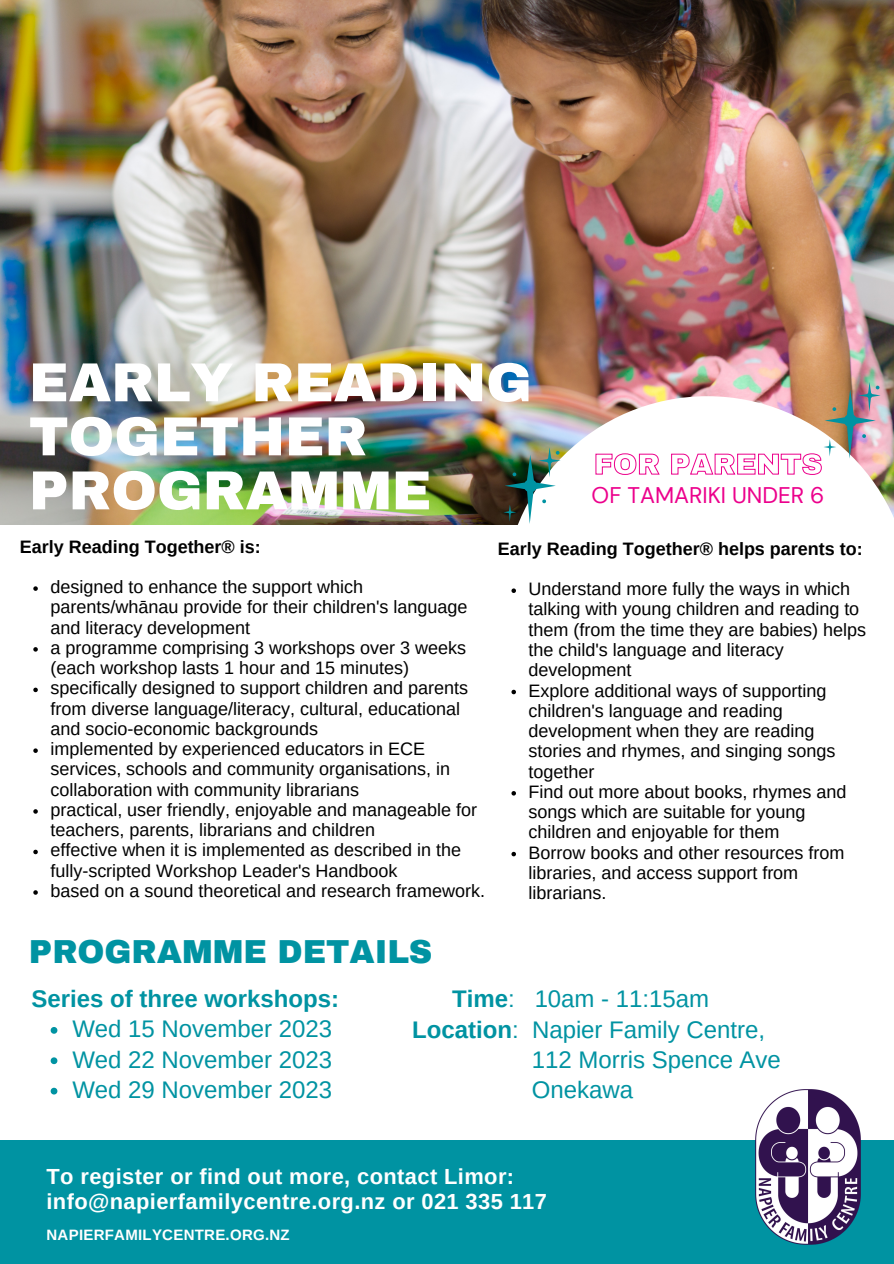
<style>
.page{position:relative;width:894px;height:1264px;background:#fff}
.page>*{position:absolute;margin:0;border:0;box-sizing:border-box;transform-origin:0 0}
.t1{font:900 55.05px/54px "Archivo";color:#fff}
.t2{font:900 32.55px "Archivo";color:#0093a2}
.t3{font:24px "Arimo";color:#0093a2}
.t4{font:700 24px "Arimo";color:#0093a2}
.t5{font:22.5px "DM Sans";color:#ec008c}
.t6{font:700 21.9px "Arimo";letter-spacing:.02em;color:#fff}
.t7{font:18px/20.2px "Arimo";color:#000}
.t8{font:700 18px "Arimo";color:#000}
.t9{font:700 15px "Arimo";letter-spacing:.02em;color:#fff}
.s1{font-weight:700}
</style>
<div class="page">
<div style="left:0;top:1139px;width:893px;height:124px;background:#0093a2"></div>
<img style="left:755px;top:1089px;width:105px;height:154px">
<img style="left:0;top:0;width:893px;height:524px">
<svg style="left:503px;top:396px;width:390px;height:400px"></svg>
<svg style="left:51px;top:1027px;width:6px;height:6px"></svg>
<svg style="left:51px;top:1057px;width:6px;height:7px"></svg>
<svg style="left:51px;top:1087px;width:6px;height:7px"></svg>
<svg style="left:33px;top:586px;width:5px;height:5px"></svg>
<svg style="left:33px;top:647px;width:5px;height:4px"></svg>
<svg style="left:33px;top:687px;width:5px;height:5px"></svg>
<svg style="left:33px;top:748px;width:5px;height:5px"></svg>
<svg style="left:33px;top:809px;width:5px;height:4px"></svg>
<svg style="left:33px;top:849px;width:5px;height:5px"></svg>
<svg style="left:33px;top:890px;width:5px;height:4px"></svg>
<svg style="left:511px;top:588px;width:5px;height:5px"></svg>
<svg style="left:511px;top:689px;width:5px;height:5px"></svg>
<svg style="left:511px;top:791px;width:5px;height:4px"></svg>
<svg style="left:511px;top:851px;width:5px;height:5px"></svg>
<img style="left:595px;top:382px;width:285px;height:93px">
<img style="left:503px;top:447px;width:57px;height:76px">
<p class="t1" style="left:29px;top:356px;width:504px">EARLY READING<br>TOGETHER<br>PROGRAMME</p>
<p class="t5" style="left:591px;top:481px;width:234px">OF TAMARIKI UNDER 6</p>
<p class="t8" style="left:20px;top:536px;width:242px">Early Reading Together® is:</p>
<p class="t7" style="left:50px;top:576px;width:418px">designed to enhance the support which parents/whānau provide for their children's language and literacy development</p>
<p class="t7" style="left:50px;top:637px;width:417px">a programme comprising 3 workshops over 3 weeks (each workshop lasts 1 hour and 15 minutes)</p>
<p class="t7" style="left:50px;top:678px;width:419px">specifically designed to support children and parents from diverse language/literacy, cultural, educational and socio-economic backgrounds</p>
<p class="t7" style="left:50px;top:738px;width:401px">implemented by experienced educators in ECE services, schools and community organisations, in collaboration with community librarians</p>
<p class="t7" style="left:50px;top:799px;width:428px">practical, user friendly, enjoyable and manageable for teachers, parents, librarians and children</p>
<p class="t7" style="left:50px;top:840px;width:412px">effective when it is implemented as described in the fully-scripted Workshop Leader's Handbook</p>
<p class="t7" style="left:50px;top:880px;width:436px">based on a sound theoretical and research framework.</p>
<p class="t8" style="left:498px;top:538px;width:366px">Early Reading Together® helps parents to:</p>
<p class="t7" style="left:528px;top:579px;width:339px">Understand more fully the ways in which talking with young children and reading to them (from the time they are babies) helps the child's language and literacy development</p>
<p class="t7" style="left:528px;top:680px;width:308px">Explore additional ways of supporting children's language and reading development when they are reading stories and rhymes, and singing songs together</p>
<p class="t7" style="left:528px;top:781px;width:319px">Find out more about books, rhymes and songs which are suitable for young children and enjoyable for them</p>
<p class="t7" style="left:528px;top:842px;width:317px">Borrow books and other resources from libraries, and access support from librarians.</p>
<p class="t2" style="left:29px;top:934px;width:405px">PROGRAMME DETAILS</p>
<p class="t4" style="left:31px;top:985px;width:309px">Series of three workshops:</p>
<p class="t3" style="left:72px;top:1015px;width:261px">Wed 15 November 2023</p>
<p class="t3" style="left:72px;top:1045px;width:261px">Wed 22 November 2023</p>
<p class="t3" style="left:72px;top:1076px;width:261px">Wed 29 November 2023</p>
<p class="t3" style="left:452px;top:985px;width:258px"><span class="s1">Time</span>: 10am - 11:15am</p>
<p class="t3" style="left:412px;top:1015px;width:354px"><span class="s1">Location</span>: Napier Family Centre,</p>
<p class="t3" style="left:531px;top:1046px;width:250px">112 Morris Spence Ave</p>
<p class="t3" style="left:531px;top:1076px;width:103px">Onekawa</p>
<p class="t6" style="left:46px;top:1164px;width:469px">To register or find out more, contact Limor:</p>
<p class="t6" style="left:46px;top:1189px;width:502px">info@napierfamilycentre.org.nz or 021 335 117</p>
<p class="t9" style="left:46px;top:1226px;width:245px">NAPIERFAMILYCENTRE.ORG.NZ</p>
</div>
